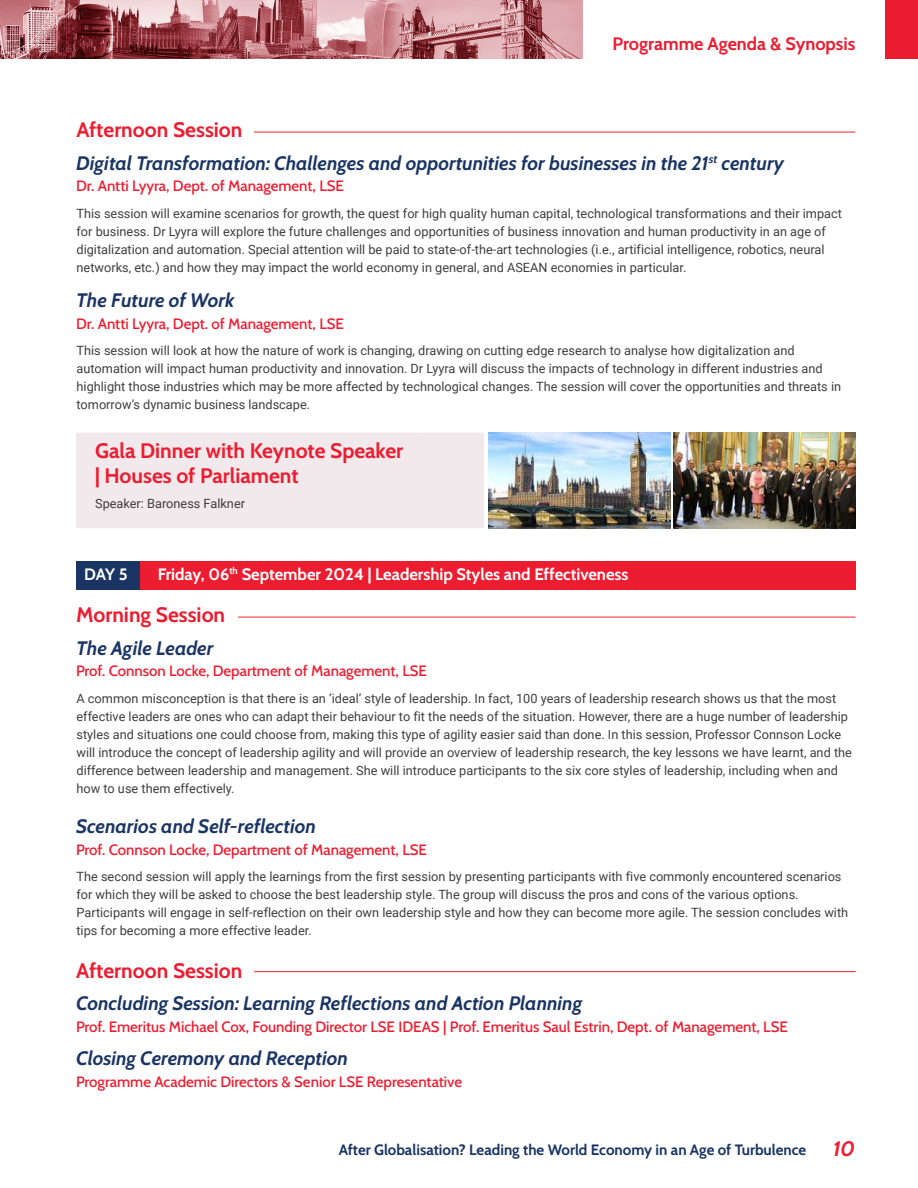
<style>
.page{position:relative;width:918px;height:1188px;background:#fff}
.page>*{position:absolute;margin:0;border:0;box-sizing:border-box;transform-origin:0 0}
.t1{font:21px/25.2px "Cabin";color:#ec1d30}
.t2{font:italic 21px "Cabin";color:#ec1d30}
.t3{font:italic 19.5px "Cabin";color:#1a3564}
.t4{font:18px "Cabin";color:#ec1d30}
.t5{font:16.5px "Cabin";color:#fff}
.t6{font:15px "Cabin";color:#ec1d30}
.t7{font:15px "Cabin";color:#1a3564}
.t8{font:12.75px/18px "Roboto";color:#3e3e3f}
</style>
<div class="page">
<div style="left:76px;top:433px;width:408px;height:95px;background:#f1e9ec"></div>
<img style="left:673px;top:433px;width:182px;height:95px">
<img style="left:488px;top:433px;width:182px;height:95px">
<img style="left:0;top:0;width:583px;height:58px">
<div style="left:886px;top:0;width:32px;height:58px;background:#ec1d30"></div>
<div style="left:76px;top:561px;width:780px;height:29px;background:#ec1d30"></div>
<div style="left:76px;top:561px;width:63px;height:29px;background:#1a3564"></div>
<hr style="left:254px;top:132px;width:601px;height:1px;background:#ed2026">
<hr style="left:238px;top:617px;width:618px;height:1px;background:#ed2026">
<hr style="left:254px;top:971px;width:602px;height:1px;background:#ed2026">
<h3 class="t4" style="left:613px;top:29px;width:244px">Programme Agenda &amp; Synopsis</h3>
<h1 class="t1" style="left:76px;top:116px;width:168px">Afternoon Session</h1>
<h2 class="t3" style="left:76px;top:147px;width:709px">Digital Transformation: Challenges and opportunities for businesses in the 21<sup>st</sup> century</h2>
<p class="t6" style="left:76px;top:174px;width:269px">Dr. Antti Lyyra, Dept. of Management, LSE</p>
<p class="t8" style="left:77px;top:204px;width:767px">This session will examine scenarios for growth, the quest for high quality human capital, technological transformations and their impact for business. Dr Lyyra will explore the future challenges and opportunities of business innovation and human productivity in an age of digitalization and automation. Special attention will be paid to state-of-the-art technologies (i.e., artificial intelligence, robotics, neural networks, etc.) and how they may impact the world economy in general, and ASEAN economies in particular.</p>
<h2 class="t3" style="left:76px;top:285px;width:160px">The Future of Work</h2>
<p class="t6" style="left:76px;top:312px;width:269px">Dr. Antti Lyyra, Dept. of Management, LSE</p>
<p class="t8" style="left:77px;top:341px;width:766px">This session will look at how the nature of work is changing, drawing on cutting edge research to analyse how digitalization and automation will impact human productivity and innovation. Dr Lyyra will discuss the impacts of technology in different industries and highlight those industries which may be more affected by technological changes. The session will cover the opportunities and threats in tomorrow’s dynamic business landscape.</p>
<h1 class="t1" style="left:95px;top:437px;width:309px">Gala Dinner with Keynote Speaker | Houses of Parliament</h1>
<p class="t8" style="left:95px;top:494px;width:151px">Speaker: Baroness Falkner</p>
<p class="t5" style="left:84px;top:561px;width:45px">DAY 5</p>
<p class="t5" style="left:158px;top:561px;width:472px">Friday, 06<sup>th</sup> September 2024 | Leadership Styles and Effectiveness</p>
<h1 class="t1" style="left:76px;top:601px;width:150px">Morning Session</h1>
<h2 class="t3" style="left:76px;top:632px;width:139px">The Agile Leader</h2>
<p class="t6" style="left:76px;top:659px;width:352px">Prof. Connson Locke, Department of Management, LSE</p>
<p class="t8" style="left:76px;top:689px;width:777px">A common misconception is that there is an ‘ideal’ style of leadership. In fact, 100 years of leadership research shows us that the most effective leaders are ones who can adapt their behaviour to fit the needs of the situation. However, there are a huge number of leadership styles and situations one could choose from, making this type of agility easier said than done. In this session, Professor Connson Locke will introduce the concept of leadership agility and will provide an overview of leadership research, the key lessons we have learnt, and the difference between leadership and management. She will introduce participants to the six core styles of leadership, including when and how to use them effectively.</p>
<h2 class="t3" style="left:76px;top:811px;width:241px">Scenarios and Self-reflection</h2>
<p class="t6" style="left:76px;top:838px;width:352px">Prof. Connson Locke, Department of Management, LSE</p>
<p class="t8" style="left:76px;top:867px;width:773px">The second session will apply the learnings from the first session by presenting participants with five commonly encountered scenarios for which they will be asked to choose the best leadership style. The group will discuss the pros and cons of the various options.<br>Participants will engage in self-reflection on their own leadership style and how they can become more agile. The session concludes with tips for becoming a more effective leader.</p>
<h1 class="t1" style="left:76px;top:957px;width:168px">Afternoon Session</h1>
<h2 class="t3" style="left:76px;top:988px;width:508px">Concluding Session: Learning Reflections and Action Planning</h2>
<p class="t6" style="left:76px;top:1015px;width:713px">Prof. Emeritus Michael Cox, Founding Director LSE IDEAS | Prof. Emeritus Saul Estrin, Dept. of Management, LSE</p>
<h2 class="t3" style="left:76px;top:1043px;width:273px">Closing Ceremony and Reception</h2>
<p class="t6" style="left:76px;top:1070px;width:388px">Programme Academic Directors &amp; Senior LSE Representative</p>
<p class="t7" style="left:339px;top:1138px;width:469px">After Globalisation? Leading the World Economy in an Age of Turbulence</p>
<h1 class="t2" style="left:833px;top:1132px;width:24px">10</h1>
</div>
